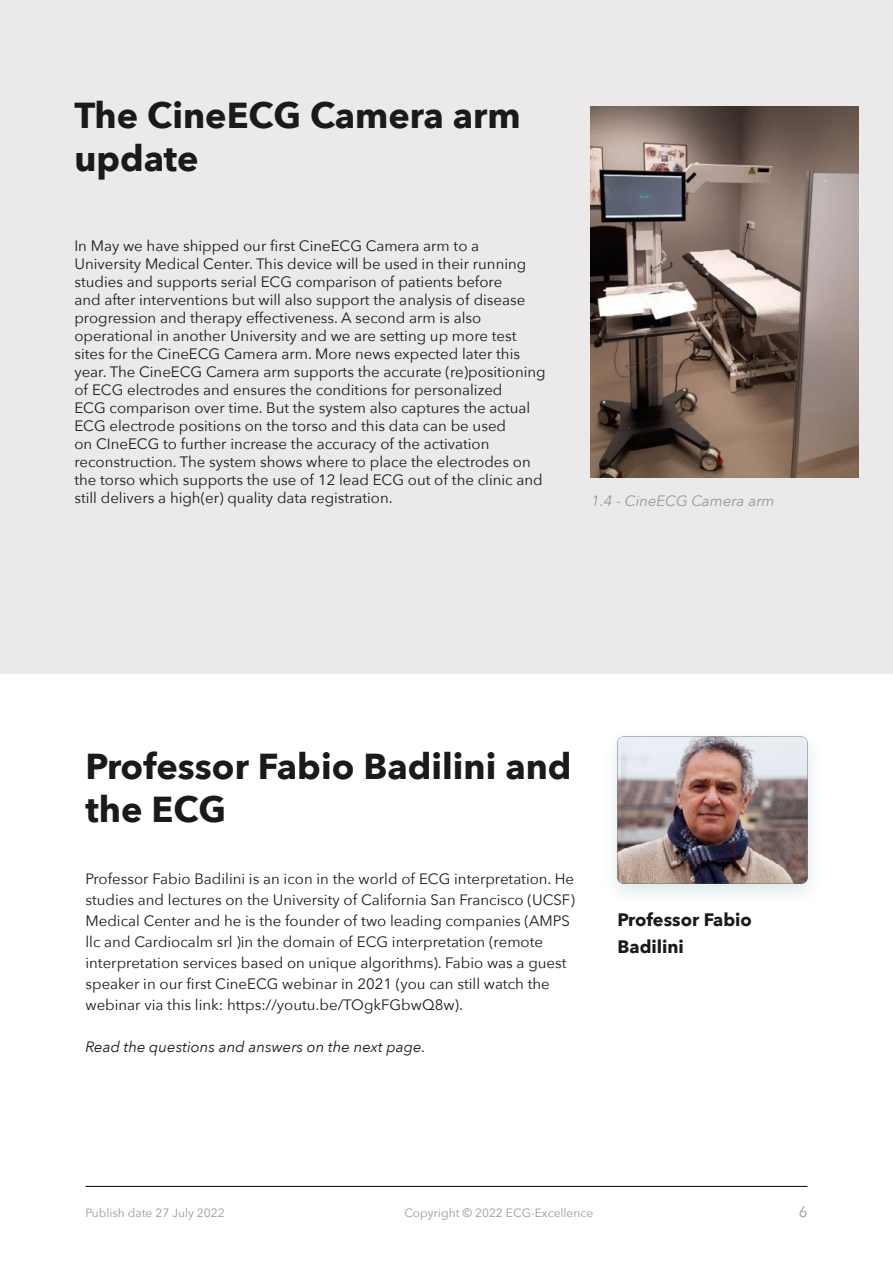
<style>
.page{position:relative;width:893px;height:1263px;background:#fff}
.page>*{position:absolute;margin:0;border:0;box-sizing:border-box;transform-origin:0 0}
.t1{font:700 36px/43.2px "Avenir Next";color:#1a1a1a}
.t2{font:700 18px/27px "Avenir Next";color:#1a1a1a}
.t3{font:15px/18px "Avenir Next";color:#1a1a1a}
.t4{font:italic 15px "Avenir Next";color:#1a1a1a}
.t5{font:italic 15px "Avenir Next";color:#999}
.t6{font:15px "Avenir Next";color:#999}
.t7{font:12px "Avenir Next";color:#999}
</style>
<div class="page">
<div style="left:0;top:0;width:893px;height:674px;background:#ebe9e9"></div>
<div style="left:601px;top:727px;width:223px;height:181px;background:#17706e;opacity:.15"></div>
<img style="left:617px;top:737px;width:190px;height:147px">
<img style="left:590px;top:107px;width:269px;height:370px">
<hr style="left:86px;top:1186px;width:721px;height:1px;background:#000">
<h1 class="t1" style="left:74px;top:93px;width:448px">The CineECG Camera arm update</h1>
<p class="t3" style="left:74px;top:236px;width:473px">In May we have shipped our first CineECG Camera arm to a University Medical Center. This device will be used in their running studies and supports serial ECG comparison of patients before<br>and after interventions but will also support the analysis of disease progression and therapy effectiveness. A second arm is also operational in another University and we are setting up more test sites for the CineECG Camera arm. More news expected later this year. The CineECG Camera arm supports the accurate (re)positioning of ECG electrodes and ensures the conditions for personalized<br>ECG comparison over time. But the system also captures the actual ECG electrode positions on the torso and this data can be used<br>on CIneECG to further increase the accuracy of the activation reconstruction. The system shows where to place the electrodes on the torso which supports the use of 12 lead ECG out of the clinic and still delivers a high(er) quality data registration.</p>
<p class="t5" style="left:591px;top:488px;width:185px">1.4 - CineECG Camera arm</p>
<h1 class="t1" style="left:86px;top:744px;width:488px">Professor Fabio Badilini and the ECG</h1>
<p class="t3" style="left:86px;top:867px;width:491px;line-height:21px">Professor Fabio Badilini is an icon in the world of ECG interpretation. He studies and lectures on the University of California San Francisco (UCSF)<br>Medical Center and he is the founder of two leading companies (AMPS llc and Cardiocalm srl )in the domain of ECG interpretation (remote interpretation services based on unique algorithms). Fabio was a guest speaker in our first CineECG webinar in 2021 (you can still watch the webinar via this link: https://youtu.be/TOgkFGbwQ8w).</p>
<p class="t4" style="left:86px;top:1034px;width:342px">Read the questions and answers on the next page.</p>
<p class="t2" style="left:617px;top:905px;width:136px">Professor Fabio<br>Badilini</p>
<p class="t7" style="left:86px;top:1202px;width:141px">Publish date 27 July 2022</p>
<p class="t7" style="left:404px;top:1202px;width:190px">Copyright © 2022 ECG-Excellence</p>
<p class="t6" style="left:799px;top:1199px;width:10px">6</p>
</div>
